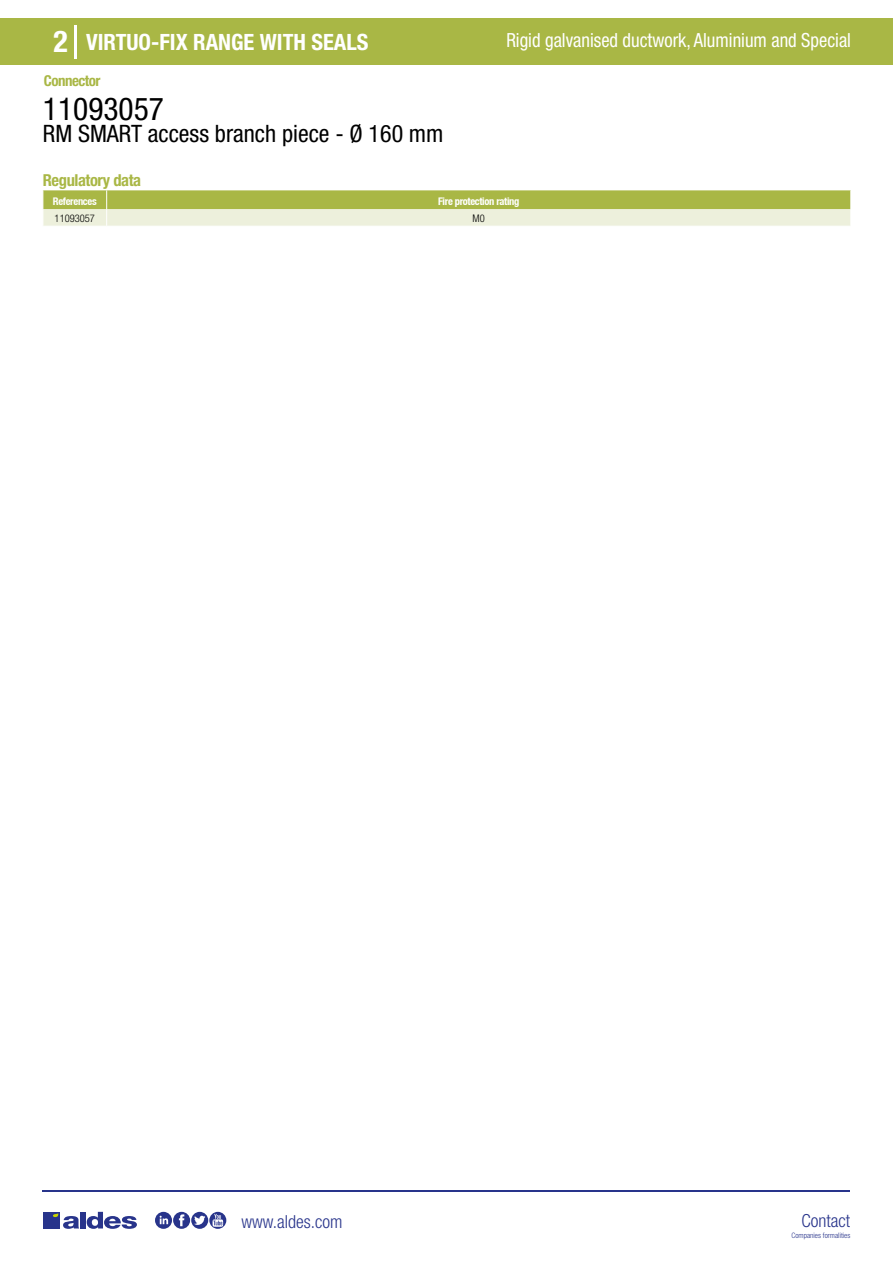
<style>
.page{position:relative;width:893px;height:1263px;background:#fff}
.page>*{position:absolute;margin:0;border:0;box-sizing:border-box;transform-origin:0 0}
.t1{font:condensed 31.5px "Helvetica Neue LT Std";color:#000}
.t2{font:700 condensed 30px "Helvetica Neue LT Std";color:#fff}
.t3{font:condensed 24px "Helvetica Neue LT Std";color:#000}
.t4{font:700 condensed 22.5px "Helvetica Neue LT Std";color:#fff}
.t5{font:condensed 19.5px "Helvetica Neue LT Std";color:#fff;scale:.95 1}
.t6{font:300 condensed 18px "Helvetica Neue";color:#28348b}
.t7{font:700 condensed 16.5px "Helvetica Neue LT Std";letter-spacing:-.025em;color:#a9b745}
.t8{font:700 condensed 15px "Helvetica Neue LT Std";letter-spacing:-.035em;color:#a9b745}
.t9{font:700 condensed 10.5px "Helvetica Neue";letter-spacing:-.03em;color:#fff}
.t10{font:300 condensed 10.5px "Helvetica Neue";color:#000}
.t11{font:300 condensed 7.5px "Helvetica Neue";color:#28348b}
</style>
<div class="page">
<div style="left:0;top:18px;width:893px;height:46px;background:#a9b745"></div>
<hr style="left:74px;top:25px;width:2px;height:33px;background:#fff">
<hr style="left:43px;top:1190px;width:807px;height:1px;background:#28348b">
<svg style="left:155px;top:1212px;width:71px;height:17px"></svg>
<div style="left:43px;top:1212px;width:17px;height:16px;background:#28348b"></div>
<div style="left:80px;top:1212px;width:6px;height:16px;background:#28348b"></div>
<svg style="left:87px;top:1212px;width:50px;height:17px"></svg>
<svg style="left:53px;top:1213px;width:26px;height:16px"></svg>
<svg style="left:43px;top:190px;width:808px;height:36px;background:#cad28e"></svg>
<h2 class="t2" style="left:54px;top:24px;width:16px">2</h2>
<p class="t4" style="left:86px;top:28px;width:284px">VIRTUO-FIX RANGE WITH SEALS</p>
<p class="t5" style="left:506px;top:29px;width:364px">Rigid galvanised ductwork, Aluminium and Special</p>
<p class="t8" style="left:44px;top:71px;width:58px">Connector</p>
<h1 class="t1" style="left:43px;top:91px;width:122px">11093057</h1>
<p class="t3" style="left:43px;top:120px;width:402px">RM SMART access branch piece - Ø 160 mm</p>
<p class="t7" style="left:43px;top:170px;width:100px">Regulatory data</p>
<p class="t9" style="left:53px;top:195px;width:45px">References</p>
<p class="t9" style="left:438px;top:195px;width:83px">Fire protection rating</p>
<p class="t10" style="left:55px;top:212px;width:42px">11093057</p>
<p class="t10" style="left:473px;top:212px;width:14px">M0</p>
<p class="t6" style="left:241px;top:1211px;width:102px">www.aldes.com</p>
<p class="t6" style="left:801px;top:1211px;width:50px">Contact</p>
<p class="t11" style="left:791px;top:1230px;width:60px">Companies formalities</p>
</div>
